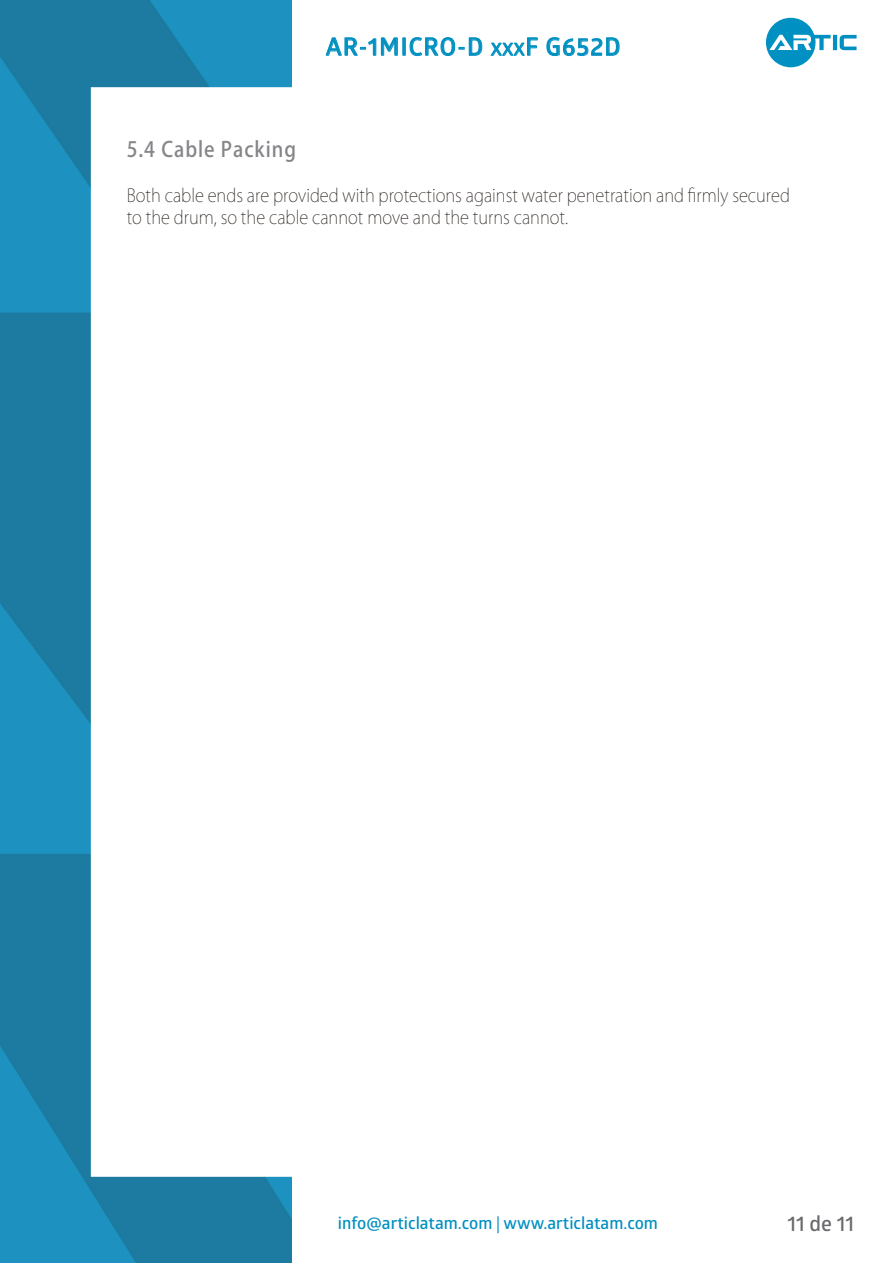
<style>
.page{position:relative;width:893px;height:1263px;background:#fff}
.page>*{position:absolute;margin:0;border:0;box-sizing:border-box;transform-origin:0 0}
.t1{font:24.15px "Glober Bold Free";letter-spacing:.05em;color:#0090c1}
.t2{font:500 21px "Koz Go Pr 6 N";letter-spacing:.05em;color:#868589;scale:.92 1}
.t3{font:21px "Glober Bold Free";color:#696a6d}
.t4{font:200 18px/22.5px "Koz Go Pr 6 N";color:#211915;scale:.92 1}
.t5{font:16.95px "Glober Bold Free";color:#008fc0}
.s1{font-size:16.95px}
.s2{font-family:"Myriad Pro"}
</style>
<div class="page">
<img style="left:0;top:0;width:857px;height:1263px">
<hr style="left:833px;top:35px;width:4px;height:15px;background:#0090c1">
<svg style="left:839px;top:35px;width:17px;height:15px"></svg>
<svg style="left:766px;top:18px;width:64px;height:49px"></svg>
<svg style="left:326px;top:37px;width:156px;height:20px"></svg>
<svg style="left:491px;top:38px;width:47px;height:19px"></svg>
<svg style="left:547px;top:34px;width:72px;height:22px"></svg>
<h1 class="t1" style="left:326px;top:30px;width:296px">AR-1MICRO-D <span class="s1">XXX</span>F G652D</h1>
<p class="t2" style="left:127px;top:137px;width:186px">5.4 Cable Packing</p>
<p class="t4" style="left:127px;top:184px;width:722px">Both cable ends are provided with protections against water penetration and firmly secured to the drum, so the cable cannot move and the turns cannot.</p>
<p class="t5" style="left:338px;top:1211px;width:322px">info@articlatam.com <span class="s2">|</span> www.articlatam.com</p>
<p class="t3" style="left:787px;top:1208px;width:68px">11 de 11</p>
</div>
